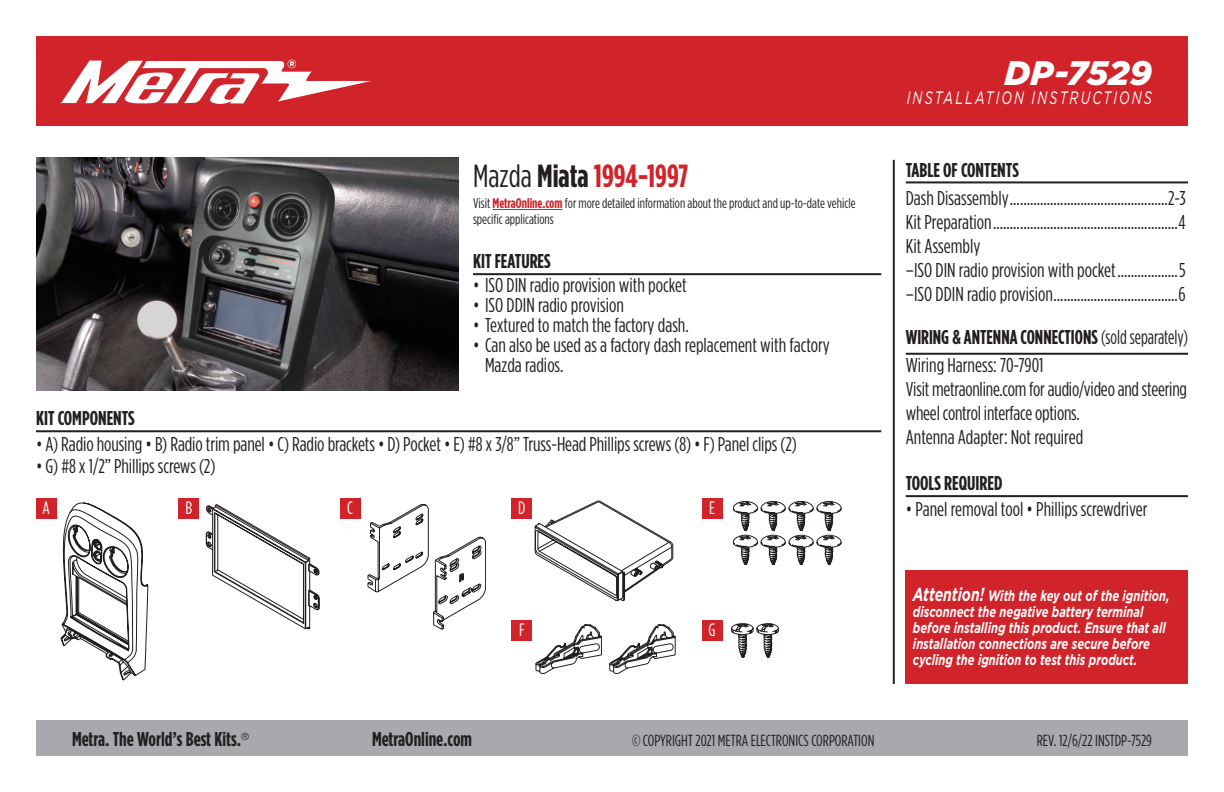
<style>
.page{position:relative;width:1224px;height:792px;background:#fff}
.page>*{position:absolute;margin:0;border:0;box-sizing:border-box;transform-origin:0 0}
.t1{font:italic 900 34px "Gotham";letter-spacing:.005em;color:#fff}
.t2{font:700 32px "Gotham Condensed";color:#d1232a}
.t3{font:20px/24px "Gotham Condensed";letter-spacing:-.005em;color:#231f20}
.t4{font:700 20px "Gotham Condensed";color:#231f20}
.t5{font:20px/28px "Gotham Condensed";letter-spacing:-.005em;color:#231f20;scale:.9 1}
.t6{font:italic 18px "Gotham";letter-spacing:.165em;color:#fff;scale:.7 1}
.t7{font:18px "Gotham Condensed";color:#fff}
.t8{font:16px "Gotham Condensed";color:#231f20}
.t9{font:italic 700 15px/16px "Gotham";color:#fff;scale:.74 1}
.t10{font:14px/16px "Gotham Condensed";color:#231f20}
.s1{font-weight:400;color:#231f20}
.s2{color:#231f20}
.s3{font-weight:700;color:#d1232a}
.s4{font-weight:700}
.s5{font-size:18.8px}
</style>
<div class="page">
<div style="left:36px;top:720px;width:1152px;height:36px;background:#a8a9ad"></div>
<hr style="left:893px;top:160px;width:2px;height:524px;background:#231f20">
<img style="left:36px;top:158px;width:423px;height:232px">
<div style="left:36px;top:36px;width:1152px;height:90px;background:#d1232a"></div>
<svg style="left:60px;top:60px;width:311px;height:44px"></svg>
<div style="left:906px;top:570px;width:282px;height:114px;background:#d1232a"></div>
<hr style="left:473px;top:273px;width:408px;height:2px;background:#231f20">
<hr style="left:36px;top:430px;width:845px;height:2px;background:#231f20">
<hr style="left:906px;top:495px;width:282px;height:2px;background:#231f20">
<hr style="left:906px;top:353px;width:282px;height:2px;background:#231f20">
<svg style="left:60px;top:503px;width:88px;height:178px"></svg>
<svg style="left:206px;top:504px;width:114px;height:125px"></svg>
<svg style="left:368px;top:504px;width:118px;height:125px"></svg>
<svg style="left:535px;top:501px;width:138px;height:100px"></svg>
<svg style="left:536px;top:624px;width:140px;height:50px"></svg>
<svg style="left:733px;top:500px;width:108px;height:65px"></svg>
<svg style="left:731px;top:623px;width:48px;height:35px"></svg>
<div style="left:36px;top:498px;width:21px;height:21px;background:#d1232a"></div>
<div style="left:179px;top:498px;width:20px;height:21px;background:#d1232a"></div>
<div style="left:340px;top:498px;width:20px;height:21px;background:#d1232a"></div>
<div style="left:512px;top:498px;width:20px;height:21px;background:#d1232a"></div>
<div style="left:512px;top:620px;width:20px;height:21px;background:#d1232a"></div>
<div style="left:702px;top:620px;width:20px;height:21px;background:#d1232a"></div>
<div style="left:702px;top:498px;width:20px;height:21px;background:#d1232a"></div>
<hr style="left:493px;top:209px;width:70px;height:1px;background:#d1232a">
<hr style="left:906px;top:181px;width:282px;height:2px;background:#231f20">
<h1 class="t1" style="left:1005px;top:53px;width:149px">DP-7529</h1>
<h2 class="t2" style="left:473px;top:158px;width:217px"><span class="s1">Mazda</span> <span class="s2">Miata</span> 1994-1997</h2>
<p class="t10" style="left:473px;top:195px;width:384px">Visit <span class="s3">MetraOnline.com</span> for more detailed information about the product and up-to-date vehicle specific applications</p>
<p class="t4" style="left:473px;top:250px;width:79px">KIT FEATURES</p>
<p class="t3" style="left:473px;top:273px;width:215px">• ISO DIN radio provision with pocket</p>
<p class="t3" style="left:473px;top:293px;width:152px">• ISO DDIN radio provision</p>
<p class="t3" style="left:473px;top:313px;width:217px">• Textured to match the factory dash.</p>
<p class="t3" style="left:485px;top:335px;width:346px;line-height:20px;text-indent:-12px">• Can also be used as a factory dash replacement with factory<br>Mazda radios.</p>
<p class="t4" style="left:36px;top:407px;width:100px">KIT COMPONENTS</p>
<p class="t3" style="left:36px;top:432px;width:763px">• A) Radio housing • B) Radio trim panel • C) Radio brackets • D) Pocket • E) #8 x 3/8” Truss-Head Phillips screws (8) • F) Panel clips (2)</p>
<p class="t3" style="left:36px;top:454px;width:181px">• G) #8 x 1/2” Phillips screws (2)</p>
<p class="t7" style="left:43px;top:498px;width:9px">A</p>
<p class="t7" style="left:185px;top:498px;width:8px">B</p>
<p class="t7" style="left:347px;top:498px;width:7px">C</p>
<p class="t7" style="left:518px;top:498px;width:9px">D</p>
<p class="t7" style="left:709px;top:498px;width:7px">E</p>
<p class="t7" style="left:519px;top:620px;width:7px">F</p>
<p class="t7" style="left:708px;top:620px;width:9px">G</p>
<p class="t6" style="left:907px;top:88px;width:352px">INSTALLATION INSTRUCTIONS</p>
<p class="t4" style="left:906px;top:158px;width:115px">TABLE OF CONTENTS</p>
<p class="t3" style="left:906px;top:185px;width:281px">Dash Disassembly...............................................2-3<br>Kit Preparation.......................................................4<br>Kit Assembly<br>–ISO DIN radio provision with pocket..................5 –ISO DDIN radio provision.....................................6</p>
<p class="t5" style="left:906px;top:323px;width:315px"><span class="s4">WIRING &amp; ANTENNA CONNECTIONS</span> (sold separately)<br>Wiring Harness: 70-7901</p>
<p class="t3" style="left:906px;top:377px;width:283px">Visit metraonline.com for audio/video and steering wheel control interface options.<br>Antenna Adapter: Not required</p>
<p class="t4" style="left:906px;top:472px;width:98px">TOOLS REQUIRED</p>
<p class="t3" style="left:906px;top:497px;width:243px">• Panel removal tool • Phillips screwdriver</p>
<p class="t9" style="left:913px;top:587px;width:348px"><span class="s5">Attention!</span> With the key out of the ignition, disconnect the negative battery terminal before installing this product. Ensure that all installation connections are secure before cycling the ignition to test this product.</p>
<p class="t4" style="left:72px;top:728px;width:179px">Metra. The World’s Best Kits.<sup>®</sup></p>
<p class="t4" style="left:372px;top:728px;width:102px">MetraOnline.com</p>
<p class="t8" style="left:632px;top:732px;width:244px">© COPYRIGHT 2021 METRA ELECTRONICS CORPORATION</p>
<p class="t8" style="left:1037px;top:732px;width:117px">REV. 12/6/22 INSTDP-7529</p>
</div>
